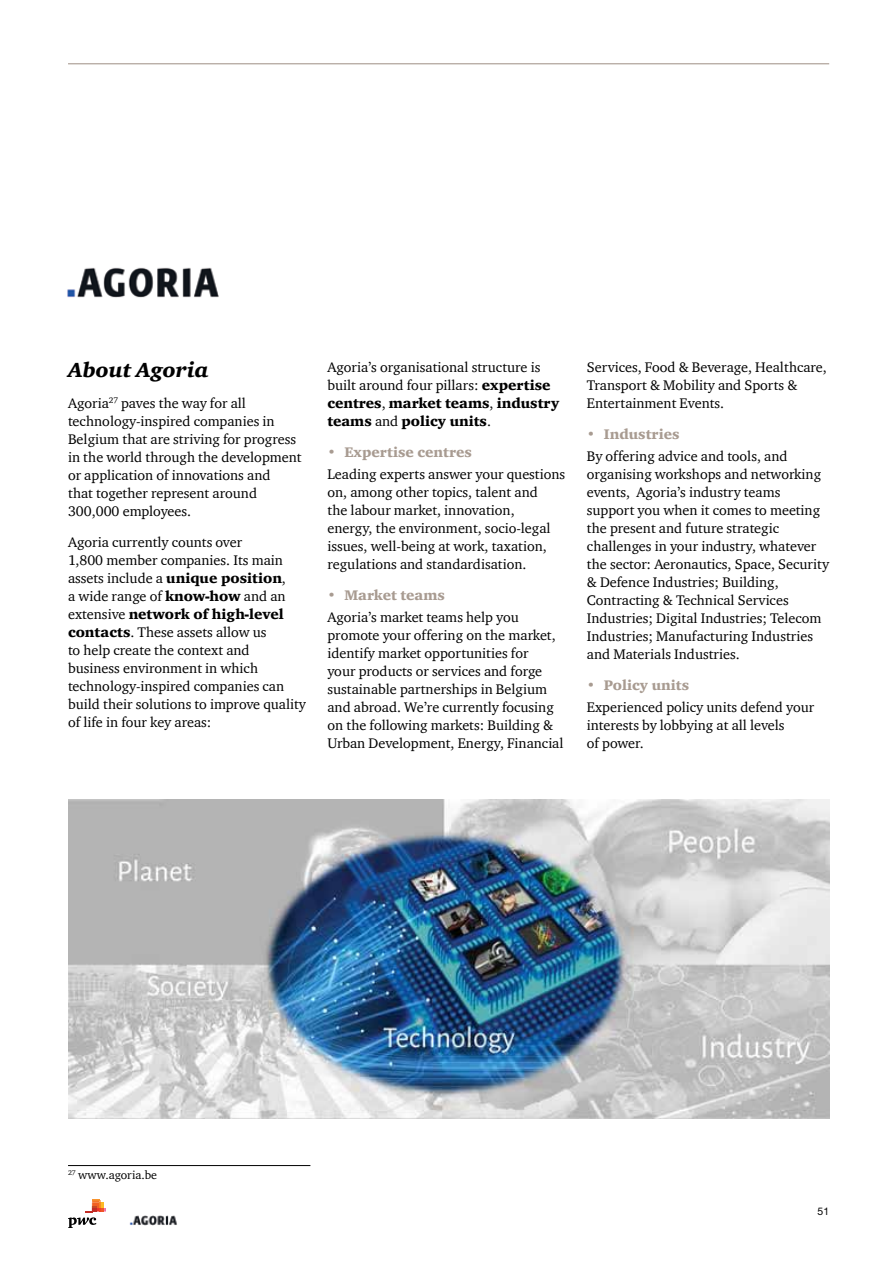
<style>
.page{position:relative;width:893px;height:1263px;background:#fff}
.page>*{position:absolute;margin:0;border:0;box-sizing:border-box;transform-origin:0 0}
.t1{font:italic 900 21px "ITC Charter Com";color:#000}
.t2{font:14.25px/18px "ITC Charter Com";color:#000}
.t3{font:900 14.25px "ITC Charter Com";color:#a89b91}
.t4{font:12px "ITC Charter Com";color:#000}
.t5{font:10.5px "Helvetica Neue LT Pro";color:#000}
.s1{font-weight:900}
</style>
<div class="page">
<svg style="left:68px;top:1199px;width:38px;height:29px"></svg>
<img style="left:129px;top:1215px;width:48px;height:11px">
<hr style="left:68px;top:63px;width:761px;height:1px;background:#a89b91">
<img style="left:67px;top:267px;width:152px;height:31px">
<img style="left:68px;top:799px;width:761px;height:319px">
<hr style="left:68px;top:1165px;width:242px;height:1px;background:#000">
<h1 class="t1" style="left:68px;top:357px;width:142px">About Agoria</h1>
<p class="t2" style="left:68px;top:394px;width:235px">Agoria<sup>27</sup> paves the way for all technology-inspired companies in<br>Belgium that are striving for progress in the world through the development or application of innovations and<br>that together represent around<br>300,000 employees.</p>
<p class="t2" style="left:68px;top:532px;width:239px">Agoria currently counts over<br>1,800 member companies. Its main assets include a <span class="s1">unique position</span>,<br>a wide range of <span class="s1">know-how</span> and an extensive <span class="s1">network of high‑level contacts</span>. These assets allow us<br>to help create the context and<br>business environment in which technology‑inspired companies can build their solutions to improve quality of life in four key areas:</p>
<p class="t2" style="left:327px;top:358px;width:233px">Agoria’s organisational structure is built around four pillars: <span class="s1">expertise centres</span>, <span class="s1">market teams</span>, <span class="s1">industry teams</span> and <span class="s1">policy units</span>.</p>
<p class="t3" style="left:327px;top:443px;width:146px">• Expertise centres</p>
<p class="t2" style="left:327px;top:465px;width:239px">Leading experts answer your questions on, among other topics, talent and<br>the labour market, innovation,<br>energy, the environment, socio-legal issues, well‑being at work, taxation, regulations and standardisation.</p>
<p class="t3" style="left:327px;top:586px;width:119px">• Market teams</p>
<p class="t2" style="left:327px;top:608px;width:238px">Agoria’s market teams help you promote your offering on the market, identify market opportunities for<br>your products or services and forge sustainable partnerships in Belgium and abroad. We’re currently focusing on the following markets: Building &amp; Urban Development, Energy, Financial</p>
<p class="t2" style="left:587px;top:358px;width:242px">Services, Food &amp; Beverage, Healthcare,<br>Transport &amp; Mobility and Sports &amp;<br>Entertainment Events.</p>
<p class="t3" style="left:587px;top:425px;width:94px">• Industries</p>
<p class="t2" style="left:587px;top:447px;width:244px">By offering advice and tools, and organising workshops and networking events, Agoria’s industry teams support you when it comes to meeting the present and future strategic challenges in your industry, whatever the sector: Aeronautics, Space, Security &amp; Defence Industries; Building, Contracting &amp; Technical Services Industries; Digital Industries; Telecom Industries; Manufacturing Industries and Materials Industries.</p>
<p class="t3" style="left:587px;top:676px;width:104px">• Policy units</p>
<p class="t2" style="left:587px;top:698px;width:229px">Experienced policy units defend your interests by lobbying at all levels<br>of power.</p>
<p class="t4" style="left:68px;top:1167px;width:91px"><sup>27</sup> www.agoria.be</p>
<p class="t5" style="left:817px;top:1205px;width:13px">51</p>
</div>
